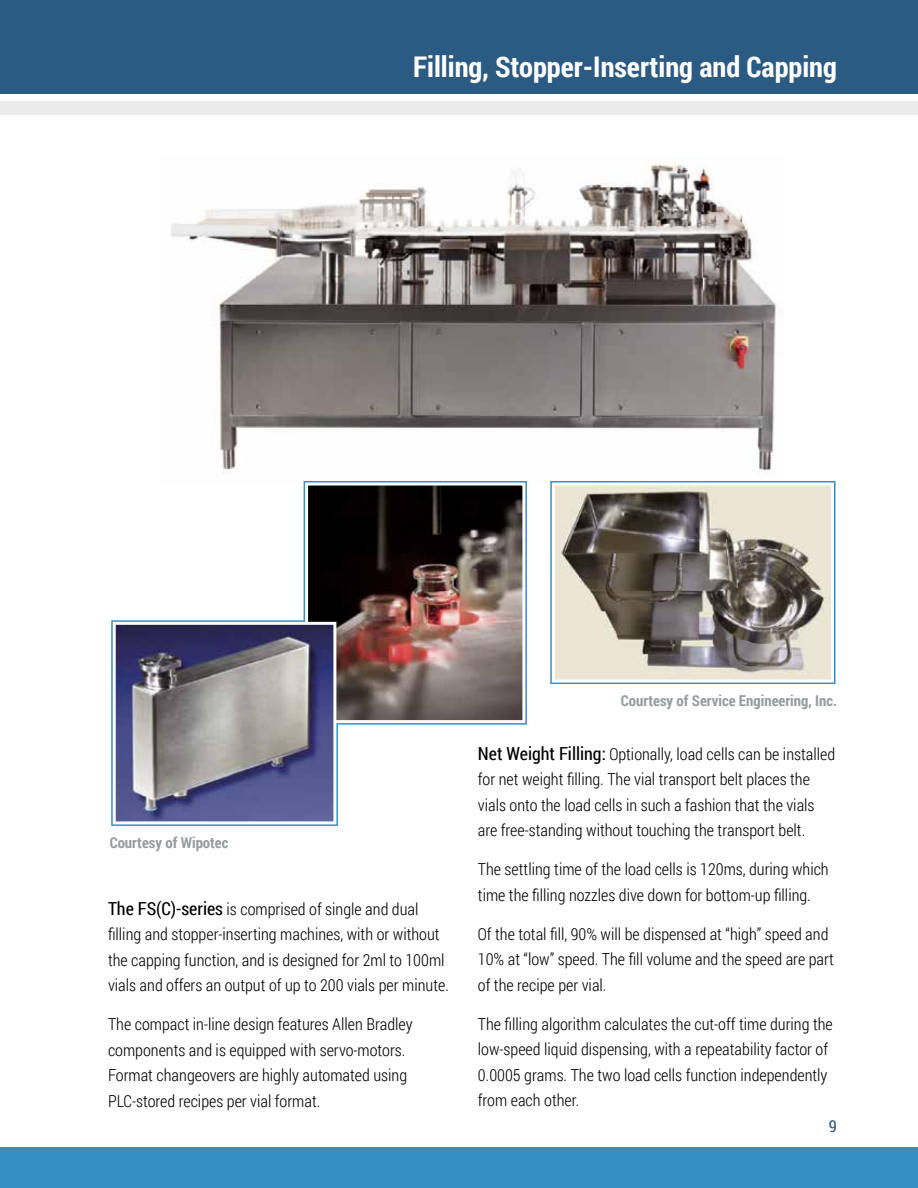
<style>
.page{position:relative;width:918px;height:1188px;background:#fff}
.page>*{position:absolute;margin:0;border:0;box-sizing:border-box;transform-origin:0 0}
.t1{font:700 28.5px "Roboto Condensed";color:#fff}
.t2{font:300 16.5px/25.5px "Roboto Condensed";color:#000}
.t3{font:16.5px "Roboto Condensed";color:#2b5a83}
.t4{font:700 15px "Roboto Condensed";color:#959c9d}
.s1{font-weight:400;font-size:18px}
</style>
<div class="page">
<div style="left:0;top:0;width:918px;height:94px;background:#2b5a83"></div>
<div style="left:0;top:1148px;width:918px;height:40px;background:#358fc6"></div>
<div style="left:0;top:101px;width:918px;height:14px;background:#ebebeb"></div>
<img style="left:170px;top:164px;width:606px;height:319px">
<div style="left:304px;top:481px;width:223px;height:244px;border:6px solid #358fc6"></div>
<div style="left:111px;top:620px;width:227px;height:206px;border:6px solid #358fc6"></div>
<div style="left:550px;top:481px;width:286px;height:203px;border:6px solid #358fc6"></div>
<img style="left:309px;top:487px;width:212px;height:232px">
<div style="left:305px;top:483px;width:220px;height:240px;border:3px solid #fff"></div>
<img style="left:117px;top:626px;width:215px;height:194px">
<div style="left:113px;top:622px;width:223px;height:202px;border:3px solid #fff"></div>
<img style="left:556px;top:487px;width:274px;height:192px">
<div style="left:552px;top:483px;width:282px;height:200px;border:3px solid #fff"></div>
<h1 class="t1" style="left:413px;top:47px;width:425px">Filling, Stopper-Inserting and Capping</h1>
<p class="t4" style="left:110px;top:832px;width:120px">Courtesy of Wipotec</p>
<p class="t2" style="left:108px;top:895px;width:342px"><span class="s1">The FS(C)-series</span> is comprised of single and dual filling and stopper-inserting machines, with or without the capping function, and is designed for 2ml to 100ml vials and offers an output of up to 200 vials per minute.</p>
<p class="t2" style="left:108px;top:1011px;width:306px">The compact in-line design features Allen Bradley components and is equipped with servo-motors.<br>Format changeovers are highly automated using PLC-stored recipes per vial format.</p>
<p class="t4" style="left:621px;top:690px;width:218px">Courtesy of Service Engineering, Inc.</p>
<p class="t2" style="left:478px;top:741px;width:359px"><span class="s1">Net Weight Filling:</span> Optionally, load cells can be installed for net weight filling. The vial transport belt places the vials onto the load cells in such a fashion that the vials are free-standing without touching the transport belt.</p>
<p class="t2" style="left:478px;top:856px;width:352px">The settling time of the load cells is 120ms, during which time the filling nozzles dive down for bottom-up filling.</p>
<p class="t2" style="left:478px;top:921px;width:358px">Of the total fill, 90% will be dispensed at “high” speed and<br>10% at “low” speed. The fill volume and the speed are part of the recipe per vial.</p>
<p class="t2" style="left:478px;top:1011px;width:356px">The filling algorithm calculates the cut-off time during the low-speed liquid dispensing, with a repeatability factor of 0.0005 grams. The two load cells function independently from each other.</p>
<p class="t3" style="left:829px;top:1115px;width:10px">9</p>
</div>
